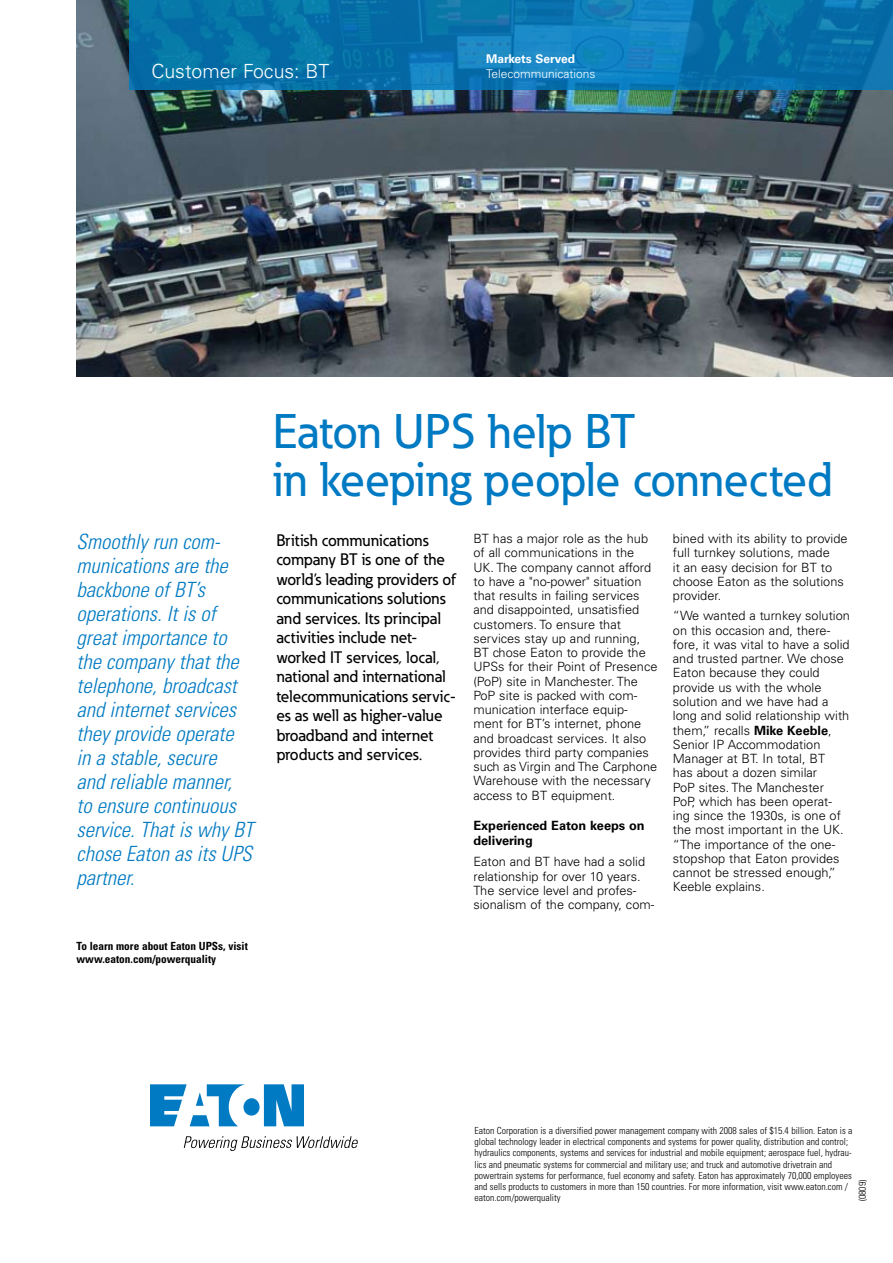
<style>
.page{position:relative;width:893px;height:1263px;background:#fff}
.page>*{position:absolute;margin:0;border:0;box-sizing:border-box;transform-origin:0 0}
.t1{font:500 48px/48px "Eaton";color:#007ac2}
.t2{font:italic 300 condensed 21px/24px "Univers";color:#007ac2}
.t3{font:300 19.5px "Univers";color:#fff}
.t4{font:500 16.5px/19.5px "Eaton";color:#000}
.t5{font:300 12.75px/14.2px "Univers";color:#000}
.t6{font:700 12.75px/14.2px "Univers";color:#000}
.t7{font:300 12px "Univers";color:#fff}
.t8{font:700 12px "Univers";color:#fff}
.t9{font:700 condensed 11.25px/13.5px "Univers";color:#000}
.t10{font:300 condensed 9.75px/11.2px "Univers";color:#000}
.s1{font-weight:700}
</style>
<div class="page">
<img style="left:77px;top:0;width:816px;height:377px">
<svg style="left:150px;top:1084px;width:154px;height:42px"></svg>
<svg style="left:184px;top:1136px;width:174px;height:15px"></svg>
<svg style="left:129px;top:0;width:764px;height:90px;background:#0a75ae"></svg>
<h3 class="t3" style="left:151px;top:59px;width:180px">Customer Focus: BT</h3>
<p class="t8" style="left:486px;top:52px;width:90px">Markets Served</p>
<p class="t7" style="left:486px;top:66px;width:111px">Telecommunications</p>
<h1 class="t1" style="left:273px;top:406px;width:562px">Eaton UPS help BT<br>in keeping people connected</h1>
<p class="t2" style="left:77px;top:530px;width:178px">Smoothly run com&shy;munications are the backbone of BT’s operations. It is of great importance to the company that the telephone, broadcast and internet services they provide operate<br>in a stable, secure<br>and reliable manner,<br>to ensure continuous service. That is why BT chose Eaton as its UPS partner.</p>
<p class="t4" style="left:276px;top:530px;width:182px">British communications company BT is one of the world’s leading providers of communications solutions and services. Its principal activities include net&shy;worked IT services, local, national and international telecommunications servic&shy;es as well as higher-value broadband and internet products and services.</p>
<p class="t5" style="left:473px;top:531px;width:186px">BT has a major role as the hub of all communications in the<br>UK. The company cannot afford to have a "no-power" situation that results in failing services and disappointed, unsatisfied customers. To ensure that services stay up and running,<br>BT chose Eaton to provide the<br>UPSs for their Point of Presence (PoP) site in Manchester. The<br>PoP site is packed with com&shy;munication interface equip&shy;ment for BT’s internet, phone and broadcast services. It also provides third party companies such as Virgin and The Carphone<br>Warehouse with the necessary access to BT equipment.</p>
<p class="t6" style="left:473px;top:819px;width:173px">Experienced Eaton keeps on delivering</p>
<p class="t5" style="left:473px;top:855px;width:182px">Eaton and BT have had a solid relationship for over 10 years.<br>The service level and profes&shy;sionalism of the company, com-</p>
<p class="t9" style="left:77px;top:939px;width:173px">To learn more about Eaton UPSs, visit www.eaton.com/powerquality</p>
<p class="t5" style="left:673px;top:531px;width:176px">bined with its ability to provide full turnkey solutions, made<br>it an easy decision for BT to choose Eaton as the solutions provider.</p>
<p class="t5" style="left:673px;top:609px;width:178px">“We wanted a turnkey solution on this occasion and, there&shy;fore, it was vital to have a solid and trusted partner. We chose<br>Eaton because they could provide us with the whole solution and we have had a long and solid relationship with them,” recalls <span class="s1">Mike Keeble</span>,<br>Senior IP Accommodation<br>Manager at BT. In total, BT<br>has about a dozen similar<br>PoP sites. The Manchester<br>PoP, which has been operat&shy;ing since the 1930s, is one of the most important in the UK. “The importance of the one&shy;stopshop that Eaton provides cannot be stressed enough,”<br>Keeble explains.</p>
<p class="t10" style="left:475px;top:1125px;width:380px">Eaton Corporation is a diversified power management company with 2008 sales of $15.4 billion. Eaton is a global technology leader in electrical components and systems for power quality, distribution and control; hydraulics components, systems and services for industrial and mobile equipment; aerospace fuel, hydrau&shy;lics and pneumatic systems for commercial and military use; and truck and automotive drivetrain and powertrain systems for performance, fuel economy and safety. Eaton has approximately 70,000 employees and sells products to customers in more than 150 countries. For more information, visit www.eaton.com / eaton.com/powerquality</p>
<p class="t10" style="left:857px;top:1201px;width:23px;rotate:-90deg">(0809)</p>
</div>
